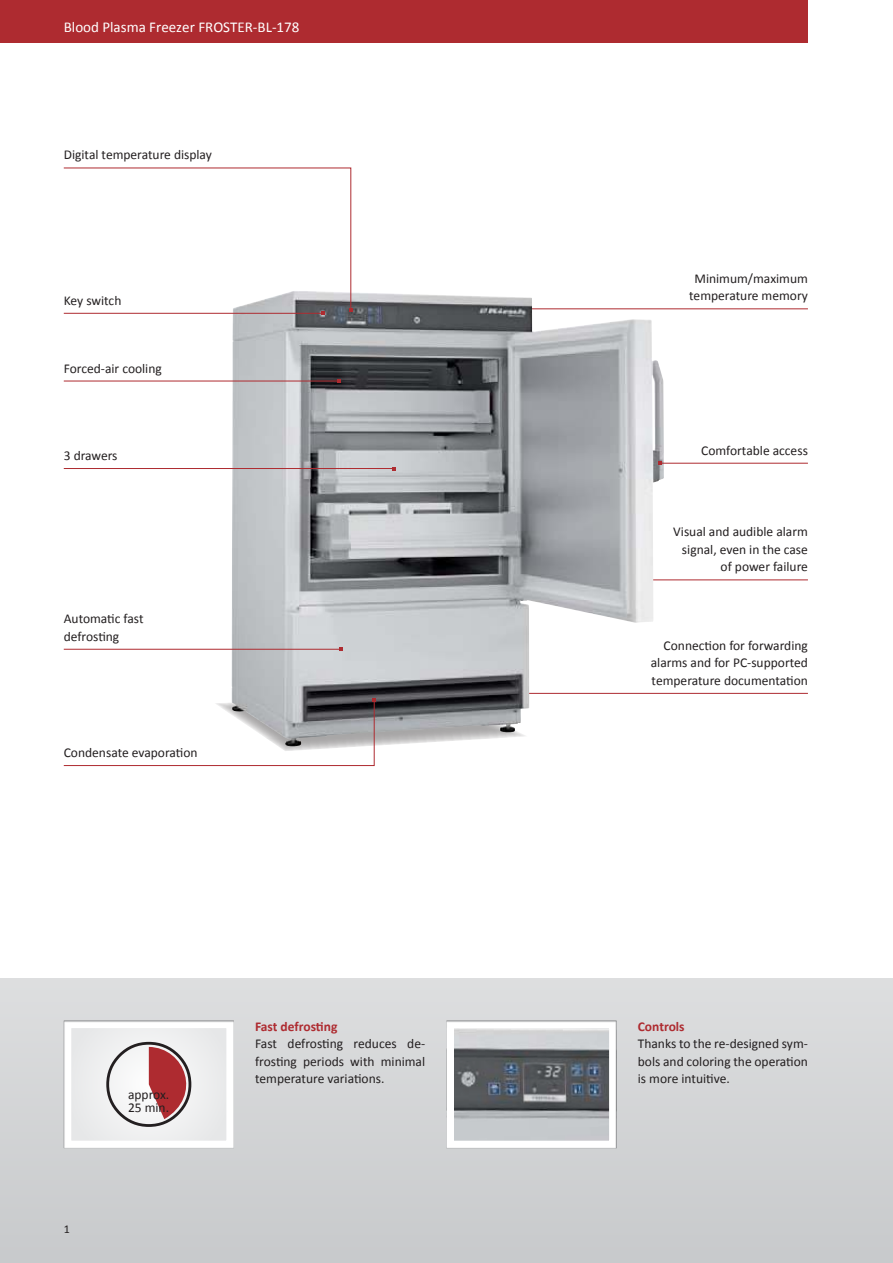
<style>
.page{position:relative;width:893px;height:1263px;background:#fff}
.page>*{position:absolute;margin:0;border:0;box-sizing:border-box;transform-origin:0 0}
.t1{font:15px "Calibri";color:#fff}
.t2{font:13.5px/17.5px "Calibri";color:#231f20;text-align:justify}
.t3{font:700 13.5px "Calibri";color:#ae2b30}
.t4{font:12px "Calibri";color:#231f20}
</style>
<div class="page">
<hr style="left:392px;top:693px;width:416px;height:1px;background:#ae2b30">
<hr style="left:392px;top:579px;width:416px;height:1px;background:#ae2b30">
<hr style="left:392px;top:308px;width:416px;height:1px;background:#ae2b30">
<svg style="left:444px;top:1018px;width:173px;height:131px"></svg>
<div style="left:0;top:0;width:808px;height:43px;background:#ae2b30"></div>
<img style="left:231px;top:292px;width:433px;height:417px">
<svg style="left:63px;top:692px;width:465px;height:74px"></svg>
<hr style="left:660px;top:463px;width:148px;height:1px;background:#ae2b30">
<svg style="left:63px;top:167px;width:289px;height:148px"></svg>
<hr style="left:64px;top:381px;width:275px;height:1px;background:#ae2b30">
<hr style="left:64px;top:468px;width:330px;height:1px;background:#ae2b30">
<hr style="left:64px;top:649px;width:277px;height:1px;background:#ae2b30">
<svg style="left:62px;top:1018px;width:172px;height:131px;fill:#ededee"></svg>
<svg style="left:106px;top:1042px;width:97px;height:85px"></svg>
<p class="t1" style="left:64px;top:22px;width:237px">Blood Plasma Freezer FROSTER-BL-178</p>
<p class="t2" style="left:64px;top:147px;width:150px">Digital temperature display</p>
<p class="t2" style="left:64px;top:293px;width:59px">Key switch</p>
<p class="t2" style="left:64px;top:360px;width:100px">Forced-air cooling</p>
<p class="t2" style="left:64px;top:448px;width:55px">3 drawers</p>
<p class="t2" style="left:64px;top:610px;width:81px">Automatic fast defrosting</p>
<p class="t2" style="left:64px;top:744px;width:135px">Condensate evaporation</p>
<p class="t4" style="left:64px;top:1222px;width:8px">1</p>
<p class="t2" style="left:128px;top:1088px;width:43px;line-height:13.6px">approx.<br>25 min.</p>
<p class="t3" style="left:255px;top:1017px;width:84px">Fast defrosting</p>
<p class="t2" style="left:255px;top:1035px;width:172px">Fast defrosting reduces de&shy;frosting periods with minimal temperature variations.</p>
<p class="t2" style="left:689px;top:270px;width:120px;text-align:center">Minimum/maximum temperature memory</p>
<p class="t2" style="left:701px;top:442px;width:108px">Comfortable access</p>
<p class="t2" style="left:673px;top:524px;width:136px;text-align:right">Visual and audible alarm signal, even in the case of power failure</p>
<p class="t2" style="left:651px;top:636px;width:159px;text-indent:13px">Connection for forwarding alarms and for PC-supported temperature documentation</p>
<p class="t3" style="left:638px;top:1017px;width:48px">Controls</p>
<p class="t2" style="left:638px;top:1036px;width:172px">Thanks to the re-designed sym&shy;bols and coloring the operation is more intuitive.</p>
</div>
